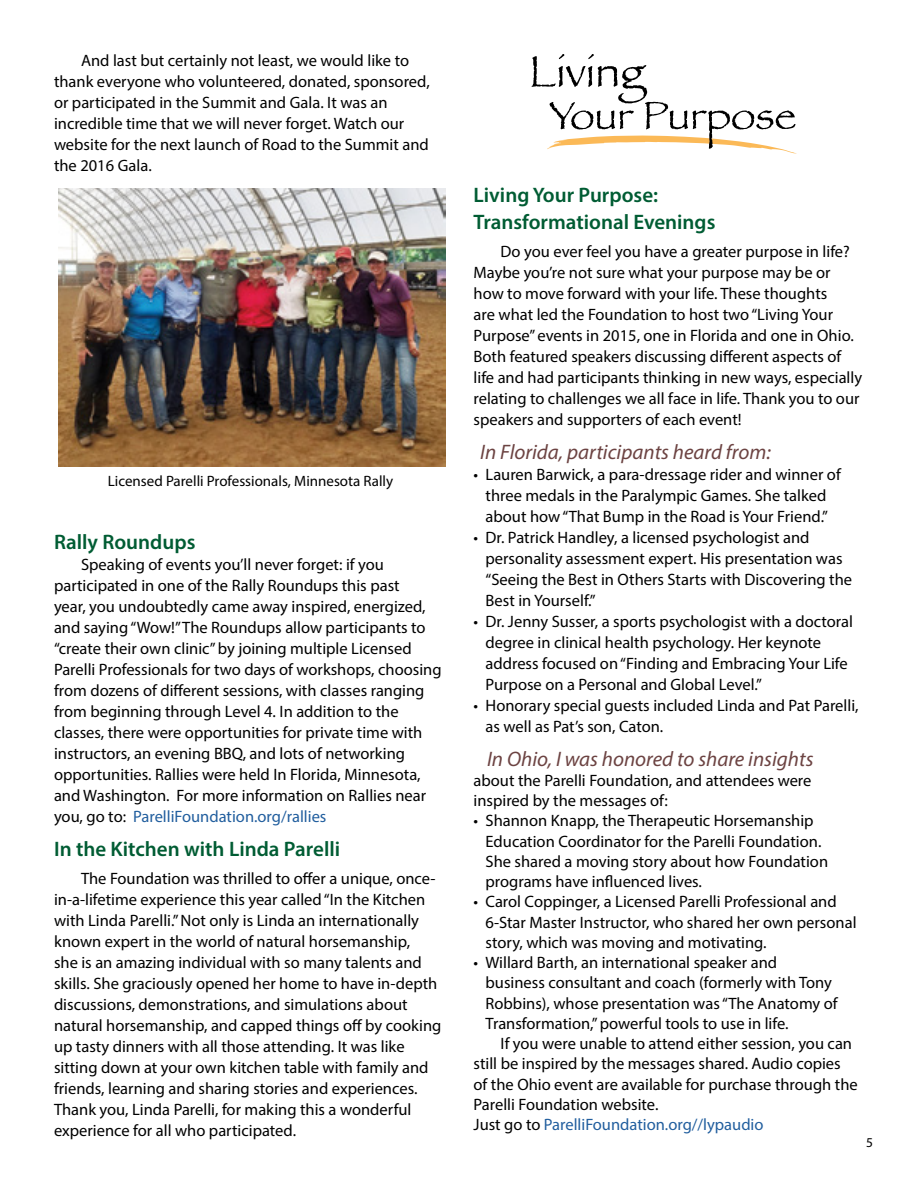
<style>
.page{position:relative;width:918px;height:1188px;background:#fff}
.page>*{position:absolute;margin:0;border:0;box-sizing:border-box;transform-origin:0 0}
.t1{font:600 21px/27px "Myriad Pro";color:#005c33}
.t2{font:italic 21px "Myriad Pro";color:#6c4342}
.t3{font:16.5px/21px "Myriad Pro";color:#000}
.t4{font:15px "Myriad Pro";color:#000}
.t5{font:13.5px "Myriad Pro";color:#000}
.s1{color:#215e9e}
</style>
<div class="page">
<svg style="left:532px;top:54px;width:264px;height:99px"></svg>
<img style="left:59px;top:189px;width:386px;height:277px">
<p class="t3" style="left:54px;top:50px;width:377px;text-indent:27px">And last but certainly not least, we would like to thank everyone who volunteered, donated, sponsored, or participated in the Summit and Gala. It was an incredible time that we will never forget. Watch our website for the next launch of Road to the Summit and the 2016 Gala.</p>
<p class="t4" style="left:108px;top:472px;width:287px">Licensed Parelli Professionals, Minnesota Rally</p>
<p class="t1" style="left:54px;top:528px;width:143px">Rally Roundups</p>
<p class="t3" style="left:54px;top:554px;width:389px;text-indent:27px">Speaking of events you’ll never forget: if you participated in one of the Rally Roundups this past<br>year, you undoubtedly came away inspired, energized, and saying “Wow!” The Roundups allow participants to “create their own clinic” by joining multiple Licensed Parelli Professionals for two days of workshops, choosing from dozens of different sessions, with classes ranging from beginning through Level 4. In addition to the classes, there were opportunities for private time with instructors, an evening BBQ, and lots of networking opportunities. Rallies were held In Florida, Minnesota, and Washington. For more information on Rallies near you, go to: <span class="s1">ParelliFoundation.org/rallies</span></p>
<p class="t1" style="left:54px;top:835px;width:288px">In the Kitchen with Linda Parelli</p>
<p class="t3" style="left:54px;top:868px;width:389px;text-indent:27px">The Foundation was thrilled to offer a unique, once&shy;in-a-lifetime experience this year called “In the Kitchen with Linda Parelli.” Not only is Linda an internationally known expert in the world of natural horsemanship,<br>she is an amazing individual with so many talents and skills. She graciously opened her home to have in-depth discussions, demonstrations, and simulations about natural horsemanship, and capped things off by cooking up tasty dinners with all those attending. It was like sitting down at your own kitchen table with family and friends, learning and sharing stories and experiences.<br>Thank you, Linda Parelli, for making this a wonderful experience for all who participated.</p>
<p class="t1" style="left:474px;top:181px;width:243px">Living Your Purpose:<br>Transformational Evenings</p>
<p class="t3" style="left:474px;top:241px;width:390px;text-indent:27px">Do you ever feel you have a greater purpose in life?<br>Maybe you’re not sure what your purpose may be or how to move forward with your life. These thoughts<br>are what led the Foundation to host two “Living Your Purpose” events in 2015, one in Florida and one in Ohio.<br>Both featured speakers discussing different aspects of life and had participants thinking in new ways, especially relating to challenges we all face in life. Thank you to our speakers and supporters of each event!</p>
<p class="t2" style="left:480px;top:439px;width:292px">In Florida, participants heard from:</p>
<p class="t3" style="left:474px;top:464px;width:369px;text-align:center">• Lauren Barwick, a para-dressage rider and winner of three medals in the Paralympic Games. She talked about how “That Bump in the Road is Your Friend.”</p>
<p class="t3" style="left:486px;top:527px;width:368px;text-indent:-12px">• Dr. Patrick Handley, a licensed psychologist and personality assessment expert. His presentation was “Seeing the Best in Others Starts with Discovering the Best in Yourself.”</p>
<p class="t3" style="left:486px;top:611px;width:369px;text-indent:-12px">• Dr. Jenny Susser, a sports psychologist with a doctoral degree in clinical health psychology. Her keynote address focused on “Finding and Embracing Your Life Purpose on a Personal and Global Level.”</p>
<p class="t3" style="left:486px;top:695px;width:375px;text-indent:-12px">• Honorary special guests included Linda and Pat Parelli, as well as Pat’s son, Caton.</p>
<p class="t2" style="left:487px;top:746px;width:328px">In Ohio, I was honored to share insights</p>
<p class="t3" style="left:474px;top:770px;width:339px;line-height:20.2px">about the Parelli Foundation, and attendees were inspired by the messages of:</p>
<p class="t3" style="left:486px;top:811px;width:344px;line-height:20.2px;text-indent:-12px">• Shannon Knapp, the Therapeutic Horsemanship Education Coordinator for the Parelli Foundation.<br>She shared a moving story about how Foundation programs have influenced lives.</p>
<p class="t3" style="left:486px;top:892px;width:373px;line-height:20.2px;text-indent:-12px">• Carol Coppinger, a Licensed Parelli Professional and<br>6-Star Master Instructor, who shared her own personal story, which was moving and motivating.</p>
<p class="t3" style="left:486px;top:952px;width:354px;line-height:20.2px;text-indent:-12px">• Willard Barth, an international speaker and business consultant and coach (formerly with Tony Robbins), whose presentation was “The Anatomy of Transformation,” powerful tools to use in life.</p>
<p class="t3" style="left:474px;top:1033px;width:386px;line-height:20.2px;text-indent:27px">If you were unable to attend either session, you can still be inspired by the messages shared. Audio copies of the Ohio event are available for purchase through the Parelli Foundation website.<br>Just go to <span class="s1">ParelliFoundation.org//lypaudio</span></p>
<p class="t5" style="left:866px;top:1134px;width:8px">5</p>
</div>
